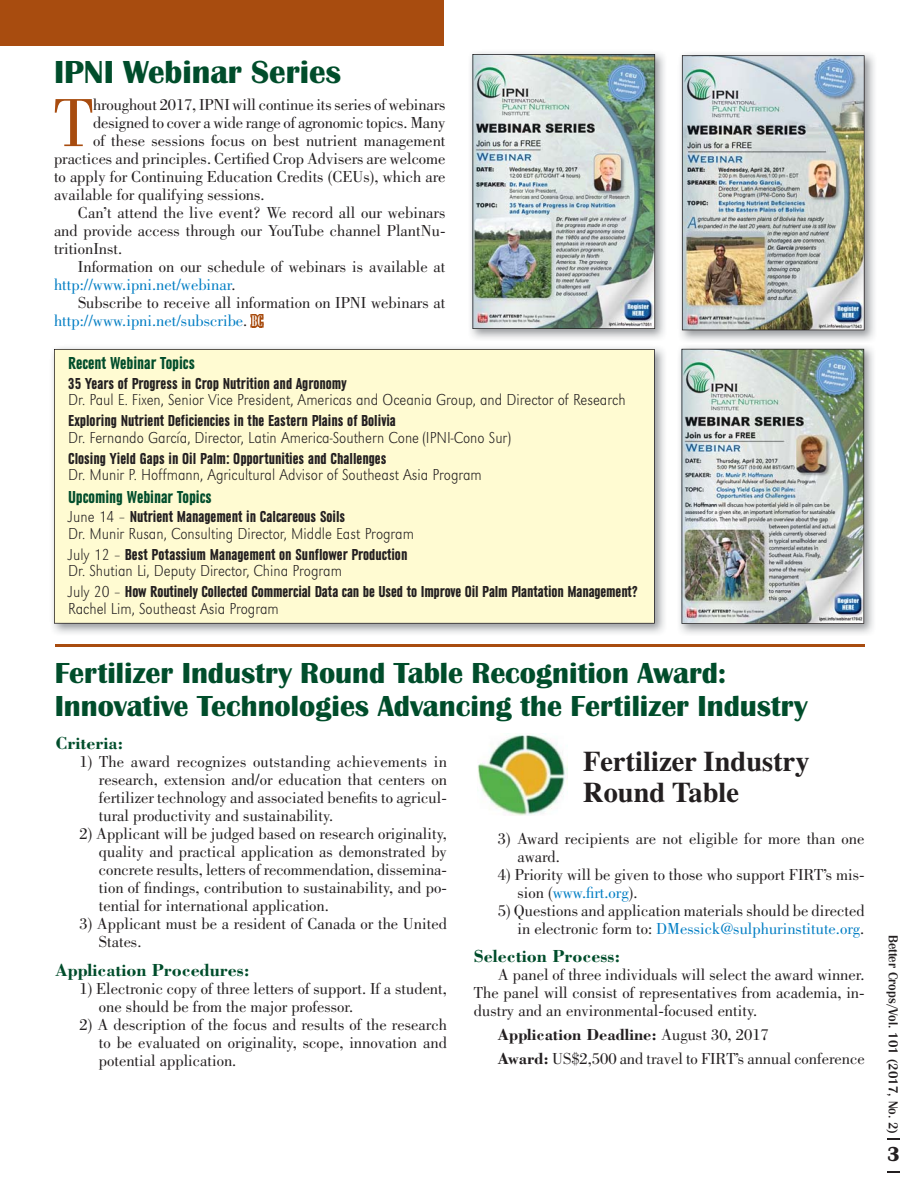
<style>
.page{position:relative;width:918px;height:1188px;background:#fff}
.page>*{position:absolute;margin:0;border:0;box-sizing:border-box;transform-origin:0 0}
.t1{font:70.35px "Bodoni";color:#a84c0f}
.t2{font:700 33px "Britannic T";color:#004d2b}
.t3{font:700 30px/33px "Britannic T";color:#004d2b}
.t4{font:700 28.5px/31.5px "Times";color:#231f20}
.t5{font:700 21px "Britannic T";color:#231f20}
.t6{font:700 18px "Bodoni";color:#004d2b}
.t7{font:18px "URW Grotesk T Bol Con";color:#004d2b}
.t8{font:16.5px/18px "Bodoni";color:#231f20}
.t9{font:16.5px "URW Grotesk T Bol Con";color:#231f20}
.t10{font:16.5px "URW Grotesk T Ext Lig Ext Nar";color:#231f20}
.t11{font:16.5px "Bodoni";color:#007dc3}
.t12{font:500 13.5px "Britannic T";color:#231f20}
.s1{color:#231f20}
.s2{font-family:"Bodoni MT Condensed";color:#a84c0f}
.s3{font-family:"Bodoni MT Condensed";color:#fff}
.s4{font-family:"URW Grotesk T Ext Lig Ext Nar"}
.s5{color:#007dc3}
.s6{font-weight:700}
</style>
<div class="page">
<svg style="left:887px;top:1138px;width:13px;height:2px"></svg>
<svg style="left:887px;top:1172px;width:13px;height:1px"></svg>
<div style="left:0;top:0;width:444px;height:46px;background:#a84c0f"></div>
<img style="left:52px;top:347px;width:613px;height:287px">
<div style="left:54px;top:349px;width:601px;height:275px;background:#fffbd2"></div>
<img style="left:470px;top:52px;width:195px;height:287px">
<img style="left:472px;top:54px;width:183px;height:275px">
<img style="left:680px;top:53px;width:195px;height:288px">
<img style="left:682px;top:55px;width:183px;height:275px">
<img style="left:679px;top:346px;width:195px;height:288px">
<img style="left:682px;top:349px;width:182px;height:275px">
<hr style="left:55px;top:644px;width:810px;height:3px;background:#a84c0f">
<img style="left:477px;top:734px;width:91px;height:81px">
<h2 class="t2" style="left:54px;top:60px;width:289px">IPNI Webinar Series</h2>
<h1 class="t1" style="left:54px;top:97px;width:41px">T</h1>
<p class="t8" style="left:93px;top:97px;width:354px">hroughout 2017, IPNI will continue its series of webinars</p>
<p class="t8" style="left:93px;top:115px;width:354px">designed to cover a wide range of agronomic topics. Many</p>
<p class="t8" style="left:93px;top:133px;width:354px">of these sessions focus on best nutrient management</p>
<p class="t8" style="left:54px;top:151px;width:393px">practices and principles. Certified Crop Advisers are welcome</p>
<p class="t8" style="left:54px;top:169px;width:393px">to apply for Continuing Education Credits (CEUs), which are</p>
<p class="t8" style="left:54px;top:187px;width:212px">available for qualifying sessions.</p>
<p class="t8" style="left:78px;top:205px;width:369px">Can’t attend the live event? We record all our webinars</p>
<p class="t8" style="left:54px;top:223px;width:393px">and provide access through our YouTube channel PlantNu-</p>
<p class="t8" style="left:54px;top:241px;width:70px">tritionInst.</p>
<p class="t8" style="left:78px;top:259px;width:369px">Information on our schedule of webinars is available at</p>
<p class="t11" style="left:54px;top:279px;width:183px">http://www.ipni.net/webinar<span class="s1">.</span></p>
<p class="t8" style="left:78px;top:295px;width:369px">Subscribe to receive all information on IPNI webinars at</p>
<p class="t11" style="left:54px;top:315px;width:210px">http://www.ipni.net/subscribe<span class="s1">.</span> <span class="s2">B</span><span class="s3">C</span></p>
<p class="t7" style="left:68px;top:352px;width:128px">Recent Webinar Topics</p>
<p class="t9" style="left:68px;top:373px;width:280px">35 Years of Progress in Crop Nutrition and Agronomy</p>
<p class="t10" style="left:68px;top:390px;width:559px">Dr. Paul E. Fixen, Senior Vice President, Americas and Oceania Group, and Director of Research</p>
<p class="t9" style="left:68px;top:411px;width:329px">Exploring Nutrient Deficiencies in the Eastern Plains of Bolivia</p>
<p class="t10" style="left:68px;top:427px;width:444px">Dr. Fernando García, Director, Latin America-Southern Cone (IPNI-Cono Sur)</p>
<p class="t9" style="left:68px;top:448px;width:320px">Closing Yield Gaps in Oil Palm: Opportunities and Challenges</p>
<p class="t10" style="left:68px;top:465px;width:415px">Dr. Munir P. Hoffmann, Agricultural Advisor of Southeast Asia Program</p>
<p class="t7" style="left:68px;top:486px;width:145px">Upcoming Webinar Topics</p>
<p class="t9" style="left:68px;top:507px;width:278px"><span class="s4">June 14 –</span> Nutrient Management in Calcareous Soils</p>
<p class="t10" style="left:68px;top:523px;width:347px">Dr. Munir Rusan, Consulting Director, Middle East Program</p>
<p class="t9" style="left:68px;top:544px;width:341px"><span class="s4">July 12 –</span> Best Potassium Management on Sunflower Production</p>
<p class="t10" style="left:68px;top:561px;width:275px">Dr. Shutian Li, Deputy Director, China Program</p>
<p class="t9" style="left:68px;top:582px;width:571px"><span class="s4">July 20 –</span> How Routinely Collected Commercial Data can be Used to Improve Oil Palm Plantation Management?</p>
<p class="t10" style="left:68px;top:598px;width:212px">Rachel Lim, Southeast Asia Program</p>
<h3 class="t3" style="left:55px;top:659px;width:754px">Fertilizer Industry Round Table Recognition Award:<br>Innovative Technologies Advancing the Fertilizer Industry</h3>
<p class="t6" style="left:55px;top:737px;width:69px">Criteria:</p>
<p class="t8" style="left:99px;top:754px;width:350px;text-align:justify;text-indent:-20px">1) The award recognizes outstanding achievements in research, extension and/or education that centers on fertilizer technology and associated benefits to agricul&shy;tural productivity and sustainability.</p>
<p class="t8" style="left:99px;top:826px;width:350px;text-align:justify;text-indent:-20px">2) Applicant will be judged based on research originality, quality and practical application as demonstrated by concrete results, letters of recommendation, dissemina&shy;tion of findings, contribution to sustainability, and po&shy;tential for international application.</p>
<p class="t8" style="left:99px;top:916px;width:350px;text-indent:-20px">3) Applicant must be a resident of Canada or the United<br>States.</p>
<p class="t6" style="left:55px;top:963px;width:196px">Application Procedures:</p>
<p class="t8" style="left:99px;top:981px;width:350px;text-indent:-20px">1) Electronic copy of three letters of support. If a student, one should be from the major professor.</p>
<p class="t8" style="left:99px;top:1017px;width:350px;text-align:justify;text-indent:-20px">2) A description of the focus and results of the research to be evaluated on originality, scope, innovation and potential application.</p>
<h3 class="t4" style="left:583px;top:748px;width:228px">Fertilizer Industry<br>Round Table</h3>
<p class="t8" style="left:517px;top:831px;width:349px;text-indent:-20px">3) Award recipients are not eligible for more than one award.</p>
<p class="t8" style="left:517px;top:867px;width:349px;text-indent:-20px">4) Priority will be given to those who support FIRT’s mis&shy;sion (<span class="s5">www.firt.org</span>).</p>
<p class="t8" style="left:498px;top:903px;width:368px;text-align:right">5) Questions and application materials should be directed in electronic form to: <span class="s5">DMessick@sulphurinstitute.org</span>.</p>
<p class="t6" style="left:474px;top:950px;width:148px">Selection Process:</p>
<p class="t8" style="left:474px;top:968px;width:392px;text-align:justify;text-indent:24px">A panel of three individuals will select the award winner.<br>The panel will consist of representatives from academia, in&shy;dustry and an environmental-focused entity.</p>
<p class="t8" style="left:498px;top:1025px;width:368px;line-height:24px"><span class="s6">Application Deadline:</span> August 30, 2017<br><span class="s6">Award:</span> US$2,500 and travel to FIRT’s annual conference</p>
<p class="t12" style="left:901px;top:935px;width:200px;rotate:90deg">Better Crops/Vol. 101 (2017, No. 2)</p>
<p class="t5" style="left:887px;top:1147px;width:14px">3</p>
</div>
